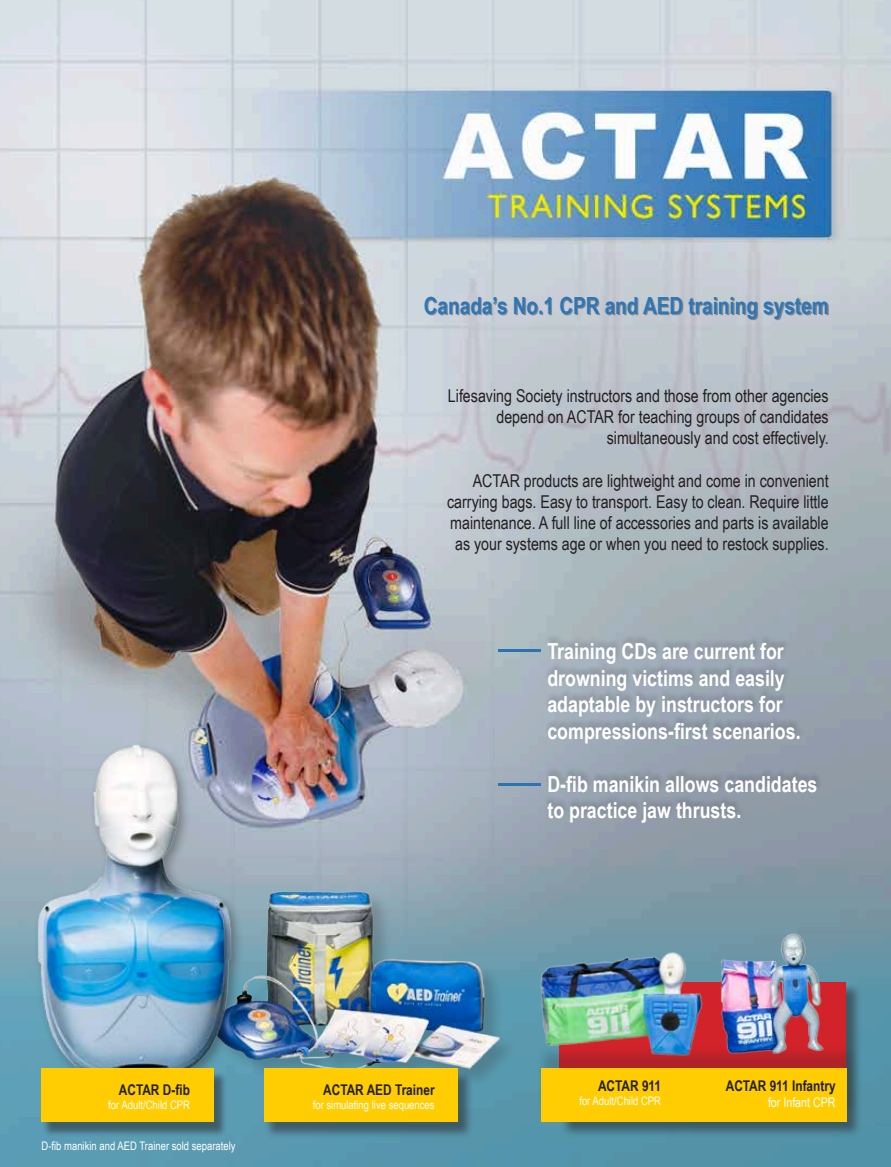
<style>
.page{position:relative;width:891px;height:1167px;background:#fff}
.page>*{position:absolute;margin:0;border:0;box-sizing:border-box;transform-origin:0 0}
.t1{font:700 23.55px "Arial Narrow";color:#2d76b7}
.t2{font:700 22.05px/26.5px "Arial Narrow";color:#fff}
.t3{font:17.7px/21.1px "Arial Narrow";color:#231f20;text-align:right}
.t4{font:700 14.7px "Arial Narrow";color:#231f20}
.t5{font:13.2px "Arial Narrow";color:#fff}
.t6{font:11.85px "Arial Narrow";color:#fff}
</style>
<div class="page">
<img style="left:0;top:0;width:891px;height:839px">
<svg style="left:0;top:839px;width:891px;height:327px;background:#6f9aab"></svg>
<div style="left:560px;top:982px;width:302px;height:156px;background:#231f20;opacity:.5"></div>
<img style="left:549px;top:938px;width:160px;height:107px">
<img style="left:709px;top:918px;width:137px;height:127px">
<img style="left:245px;top:858px;width:304px;height:225px">
<div style="left:33px;top:740px;width:212px;height:368px;background:#231f20;opacity:.4"></div>
<img style="left:33px;top:740px;width:202px;height:359px">
<div style="left:426px;top:298px;width:403px;height:22px;background:#231f20;opacity:.4"></div>
<div style="left:536px;top:1045px;width:324px;height:72px;background:#231f20;opacity:.2"></div>
<div style="left:541px;top:1068px;width:305px;height:53px;background:#ffcd02"></div>
<div style="left:42px;top:1070px;width:185px;height:67px;background:#231f20;opacity:.5"></div>
<div style="left:41px;top:1068px;width:173px;height:53px;background:#ffcd02"></div>
<div style="left:264px;top:1069px;width:209px;height:69px;background:#231f20;opacity:.5"></div>
<div style="left:265px;top:1068px;width:193px;height:53px;background:#ffcd02"></div>
<div style="left:544px;top:634px;width:279px;height:188px;background:#231f20;opacity:.23"></div>
<hr style="left:498px;top:649px;width:43px;height:2px;background:#2974b5">
<hr style="left:498px;top:783px;width:43px;height:2px;background:#2974b5">
<h1 class="t1" style="left:424px;top:288px;width:406px">Canada’s No.1 CPR and AED training system</h1>
<p class="t3" style="left:448px;top:384px;width:382px">Lifesaving Society instructors and those from other agencies depend on ACTAR for teaching groups of candidates simultaneously and cost effectively.</p>
<p class="t3" style="left:447px;top:469px;width:383px">ACTAR products are lightweight and come in convenient carrying bags. Easy to transport. Easy to clean. Require little maintenance. A full line of accessories and parts is available as your systems age or when you need to restock supplies.</p>
<p class="t2" style="left:547px;top:637px;width:255px">Training CDs are current for drowning victims and easily adaptable by instructors for compressions-first scenarios.</p>
<p class="t2" style="left:547px;top:769px;width:272px">D-fib manikin allows candidates to practice jaw thrusts.</p>
<p class="t4" style="left:119px;top:1078px;width:73px">ACTAR D-fib</p>
<p class="t6" style="left:108px;top:1095px;width:83px">for Adult/Child CPR</p>
<p class="t6" style="left:41px;top:1137px;width:196px">D-fib manikin and AED Trainer sold separately</p>
<p class="t4" style="left:323px;top:1078px;width:113px">ACTAR AED Trainer</p>
<p class="t6" style="left:313px;top:1096px;width:123px">for simulating live sequences</p>
<p class="t4" style="left:598px;top:1074px;width:65px">ACTAR 911</p>
<p class="t6" style="left:579px;top:1092px;width:83px">for Adult/Child CPR</p>
<p class="t4" style="left:726px;top:1074px;width:111px">ACTAR 911 Infantry</p>
<p class="t5" style="left:768px;top:1092px;width:69px">for Infant CPR</p>
</div>
